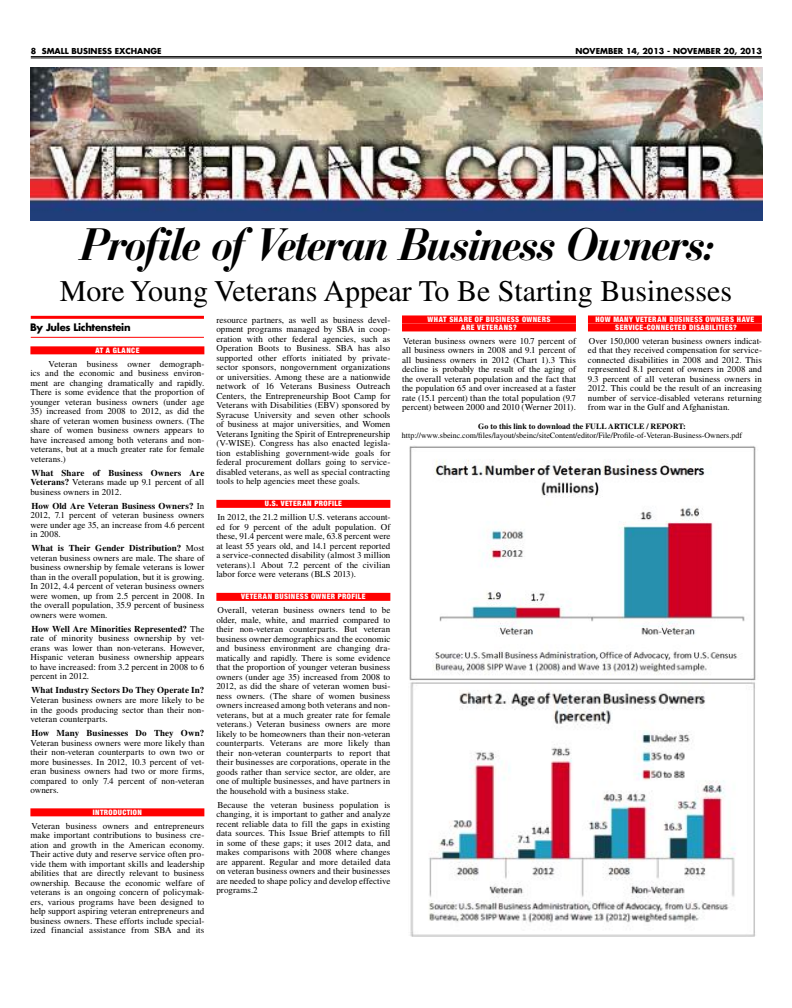
<style>
.page{position:relative;width:792px;height:1008px;background:#fff}
.page>*{position:absolute;margin:0;border:0;box-sizing:border-box;transform-origin:0 0}
.t1{font:italic 700 45px "Bauer Bodoni Std";letter-spacing:-.055em;color:#000}
.t2{font:30px "Times";color:#000}
.t3{font:700 10px "Futura";letter-spacing:-.025em;color:#000}
.t4{font:9px/9.5px "Times";letter-spacing:.005em;color:#000;text-align:justify}
.t5{font:700 9px "Times";letter-spacing:.01em;color:#000}
.t6{font:8px/8px "Sans Black Condensed DTC";letter-spacing:.05em;color:#fff;text-align:center}
.t7{font:8px "Times";color:#000}
.t8{font:700 8px "Futura";color:#000}
.t9{font:700 8px "Times";color:#000}
.s1{font-weight:700}
</style>
<div class="page">
<hr style="left:31px;top:56px;width:731px;height:1px;background:#000">
<hr style="left:31px;top:57px;width:731px;height:1px;background:#000">
<div style="left:30px;top:346px;width:174px;height:8px;background:#f00"></div>
<div style="left:30px;top:808px;width:174px;height:8px;background:#f00"></div>
<div style="left:216px;top:500px;width:174px;height:8px;background:#f00"></div>
<div style="left:216px;top:593px;width:174px;height:8px;background:#f00"></div>
<img style="left:30px;top:68px;width:732px;height:153px">
<hr style="left:31px;top:316px;width:173px;height:3px;background:#f00">
<hr style="left:31px;top:337px;width:173px;height:1px;background:#f00">
<img style="left:409px;top:446px;width:347px;height:235px">
<img style="left:410px;top:682px;width:345px;height:254px">
<div style="left:402px;top:315px;width:174px;height:8px;background:#f00"></div>
<div style="left:402px;top:323px;width:174px;height:8px;background:#f00"></div>
<div style="left:588px;top:315px;width:174px;height:8px;background:#f00"></div>
<div style="left:588px;top:323px;width:174px;height:8px;background:#f00"></div>
<p class="t8" style="left:31px;top:46px;width:132px">8 SMALL BUSINESS EXCHANGE</p>
<p class="t8" style="left:576px;top:46px;width:188px">NOVEMBER 14, 2013 - NOVEMBER 20, 2013</p>
<h1 class="t1" style="left:80px;top:216px;width:637px">Profile of Veteran Business Owners:</h1>
<h2 class="t2" style="left:60px;top:274px;width:674px">More Young Veterans Appear To Be Starting Businesses</h2>
<p class="t3" style="left:30px;top:320px;width:102px">By Jules Lichtenstein</p>
<p class="t6" style="left:428px;top:315px;width:124px">WHAT SHARE OF BUSINESS OWNERS<br>ARE VETERANS?</p>
<p class="t4" style="left:402px;top:336px;width:176px">Veteran business owners were 10.7 percent of all business owners in 2008 and 9.1 percent of all business owners in 2012 (Chart 1).3 This decline is probably the result of the aging of the overall veteran population and the fact that the population 65 and over increased at a faster rate (15.1 percent) than the total population (9.7 percent) between 2000 and 2010 (Werner 2011).</p>
<p class="t6" style="left:596px;top:315px;width:160px">HOW MANY VETERAN BUSINESS OWNERS HAVE<br>SERVICE-CONNECTED DISABILITIES?</p>
<p class="t4" style="left:588px;top:336px;width:176px">Over 150,000 veteran business owners indicat&shy;ed that they received compensation for service&shy;connected disabilities in 2008 and 2012. This represented 8.1 percent of owners in 2008 and 9.3 percent of all veteran business owners in 2012. This could be the result of an increasing number of service-disabled veterans returning from war in the Gulf and Afghanistan.</p>
<p class="t9" style="left:478px;top:421px;width:209px">Go to this link to download the FULL ARTICLE / REPORT:</p>
<p class="t7" style="left:402px;top:431px;width:342px">http://www.sbeinc.com/files/layout/sbeinc/siteContent/editor/File/Profile-of-Veteran-Business-Owners.pdf</p>
<p class="t4" style="left:216px;top:315px;width:176px">resource partners, as well as business devel&shy;opment programs managed by SBA in coop&shy;eration with other federal agencies, such as Operation Boots to Business. SBA has also supported other efforts initiated by private&shy;sector sponsors, nongovernment organizations or universities. Among these are a nationwide network of 16 Veterans Business Outreach Centers, the Entrepreneurship Boot Camp for Veterans with Disabilities (EBV) sponsored by Syracuse University and seven other schools of business at major universities, and Women Veterans Igniting the Spirit of Entrepreneurship (V-WISE). Congress has also enacted legisla&shy;tion establishing government-wide goals for federal procurement dollars going to service&shy;disabled veterans, as well as special contracting tools to help agencies meet these goals.</p>
<p class="t6" style="left:265px;top:500px;width:79px">U.S. VETERAN PROFILE</p>
<p class="t4" style="left:216px;top:513px;width:176px">In 2012, the 21.2 million U.S. veterans account&shy;ed for 9 percent of the adult population. Of these, 91.4 percent were male, 63.8 percent were at least 55 years old, and 14.1 percent reported a service-connected disability (almost 3 million veterans).1 About 7.2 percent of the civilian labor force were veterans (BLS 2013).</p>
<p class="t6" style="left:241px;top:593px;width:126px">VETERAN BUSINESS OWNER PROFILE</p>
<p class="t4" style="left:216px;top:606px;width:176px">Overall, veteran business owners tend to be older, male, white, and married compared to their non-veteran counterparts. But veteran business owner demographics and the economic and business environment are changing dra&shy;matically and rapidly. There is some evidence that the proportion of younger veteran business owners (under age 35) increased from 2008 to 2012, as did the share of veteran women busi&shy;ness owners. (The share of women business owners increased among both veterans and non&shy;veterans, but at a much greater rate for female veterans.) Veteran business owners are more likely to be homeowners than their non-veteran counterparts. Veterans are more likely than their non-veteran counterparts to report that their businesses are corporations, operate in the goods rather than service sector, are older, are one of multiple businesses, and have partners in the household with a business stake.</p>
<p class="t4" style="left:216px;top:800px;width:176px">Because the veteran business population is changing, it is important to gather and analyze recent reliable data to fill the gaps in existing data sources. This Issue Brief attempts to fill in some of these gaps; it uses 2012 data, and makes comparisons with 2008 where changes are apparent. Regular and more detailed data on veteran business owners and their businesses are needed to shape policy and develop effective programs.2</p>
<p class="t6" style="left:95px;top:346px;width:46px">AT A GLANCE</p>
<p class="t4" style="left:30px;top:359px;width:176px;text-indent:18px">Veteran business owner demograph&shy;ics and the economic and business environ&shy;ment are changing dramatically and rapidly.<br>There is some evidence that the proportion of younger veteran business owners (under age</p>
<p class="t4" style="left:30px;top:407px;width:176px">35) increased from 2008 to 2012, as did the share of veteran women business owners. (The share of women business owners appears to have increased among both veterans and non&shy;veterans, but at a much greater rate for female veterans.)</p>
<p class="t4" style="left:30px;top:468px;width:176px"><span class="s1">What Share of Business Owners Are Veterans?</span> Veterans made up 9.1 percent of all business owners in 2012.</p>
<p class="t4" style="left:30px;top:501px;width:176px"><span class="s1">How Old Are Veteran Business Owners?</span> In 2012, 7.1 percent of veteran business owners were under age 35, an increase from 4.6 percent in 2008.</p>
<p class="t4" style="left:30px;top:544px;width:176px"><span class="s1">What is Their Gender Distribution?</span> Most veteran business owners are male. The share of business ownership by female veterans is lower than in the overall population, but it is growing.<br>In 2012, 4.4 percent of veteran business owners were women, up from 2.5 percent in 2008. In the overall population, 35.9 percent of business owners were women.</p>
<p class="t4" style="left:30px;top:624px;width:176px"><span class="s1">How Well Are Minorities Represented?</span> The rate of minority business ownership by vet&shy;erans was lower than non-veterans. However, Hispanic veteran business ownership appears to have increased: from 3.2 percent in 2008 to 6 percent in 2012.</p>
<p class="t5" style="left:31px;top:685px;width:175px">What Industry Sectors Do They Operate In?</p>
<p class="t4" style="left:30px;top:695px;width:176px">Veteran business owners are more likely to be in the goods producing sector than their non&shy;veteran counterparts.</p>
<p class="t5" style="left:31px;top:728px;width:174px">How Many Businesses Do They Own?</p>
<p class="t4" style="left:30px;top:738px;width:176px">Veteran business owners were more likely than their non-veteran counterparts to own two or more businesses. In 2012, 10.3 percent of vet&shy;eran business owners had two or more firms, compared to only 7.4 percent of non-veteran owners.</p>
<p class="t6" style="left:93px;top:808px;width:51px">INTRODUCTION</p>
<p class="t4" style="left:30px;top:821px;width:176px">Veteran business owners and entrepreneurs make important contributions to business cre&shy;ation and growth in the American economy.<br>Their active duty and reserve service often pro&shy;vide them with important skills and leadership abilities that are directly relevant to business ownership. Because the economic welfare of veterans is an ongoing concern of policymak&shy;ers, various programs have been designed to help support aspiring veteran entrepreneurs and business owners. These efforts include special&shy;ized financial assistance from SBA and its</p>
</div>
